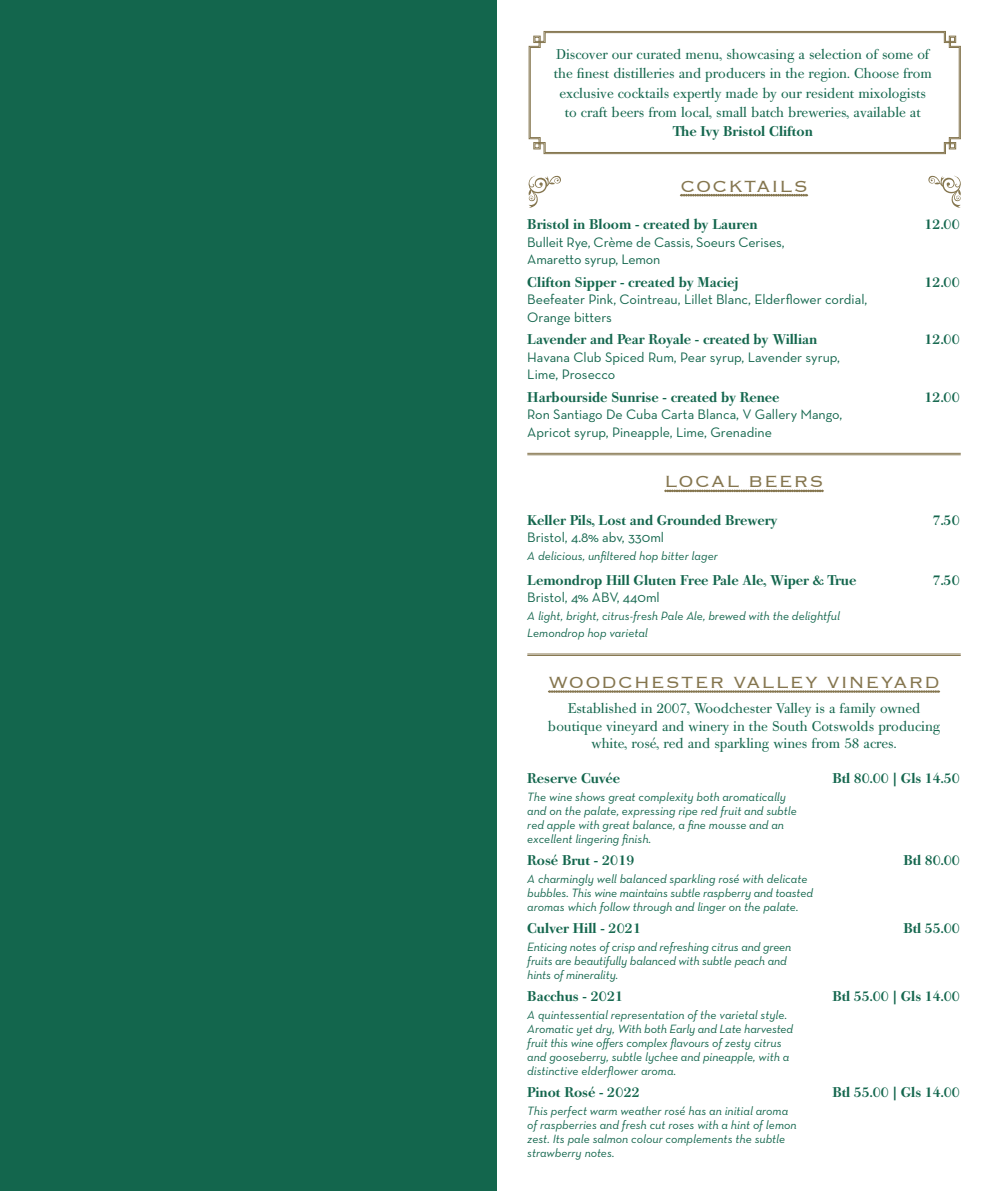
<style>
.page{position:relative;width:993px;height:1191px;background:#fff}
.page>*{position:absolute;margin:0;border:0;box-sizing:border-box;transform-origin:0 0}
.t1{font:300 21px "Copperplate";letter-spacing:.05em;color:#85764f}
.t2{font:500 14px "Bodoni Old Face BE";color:#13664d}
.t3{font:14px/19.2px "Bodoni Old Face BE";color:#13664d;text-align:center}
.t4{font:14px/17.5px "Neutra Text";color:#13664d}
.t5{font:italic 12.25px/14px "Neutra Text";color:#13664d}
</style>
<div class="page">
<div style="left:0;top:0;width:496px;height:1191px;background:#13664d"></div>
<svg style="left:680px;top:194px;width:127px;height:2px"></svg>
<svg style="left:664px;top:490px;width:159px;height:2px"></svg>
<svg style="left:528px;top:175px;width:32px;height:33px"></svg>
<svg style="left:928px;top:175px;width:32px;height:33px"></svg>
<svg style="left:528px;top:31px;width:432px;height:123px"></svg>
<svg style="left:530px;top:32px;width:429px;height:121px"></svg>
<svg style="left:548px;top:690px;width:391px;height:2px"></svg>
<hr style="left:527px;top:453px;width:433px;height:1px;background:#85764f">
<hr style="left:527px;top:454px;width:433px;height:1px;background:#85764f">
<hr style="left:527px;top:653px;width:433px;height:1px;background:#85764f">
<hr style="left:527px;top:655px;width:433px;height:1px;background:#85764f">
<p class="t3" style="left:553px;top:45px;width:379px">Discover our curated menu, showcasing a selection of some of the finest distilleries and producers in the region. Choose from exclusive cocktails expertly made by our resident mixologists to craft beers from local, small batch breweries, available at</p>
<p class="t2" style="left:672px;top:123px;width:142px">The Ivy Bristol Clifton</p>
<h1 class="t1" style="left:680px;top:172px;width:129px">COCKTAILS</h1>
<p class="t2" style="left:527px;top:216px;width:232px">Bristol in Bloom - created by Lauren</p>
<p class="t2" style="left:924px;top:216px;width:37px">12.00</p>
<p class="t4" style="left:527px;top:233px;width:259px">Bulleit Rye, Crème de Cassis, Soeurs Cerises,<br>Amaretto syrup, Lemon</p>
<p class="t2" style="left:527px;top:273px;width:213px">Clifton Sipper - created by Maciej</p>
<p class="t2" style="left:924px;top:273px;width:37px">12.00</p>
<p class="t4" style="left:527px;top:290px;width:341px">Beefeater Pink, Cointreau, Lillet Blanc, Elderflower cordial,<br>Orange bitters</p>
<p class="t2" style="left:527px;top:331px;width:291px">Lavender and Pear Royale - created by Willian</p>
<p class="t2" style="left:924px;top:331px;width:37px">12.00</p>
<p class="t4" style="left:527px;top:348px;width:314px">Havana Club Spiced Rum, Pear syrup, Lavender syrup,<br>Lime, Prosecco</p>
<p class="t2" style="left:527px;top:388px;width:254px">Harbourside Sunrise - created by Renee</p>
<p class="t2" style="left:924px;top:388px;width:37px">12.00</p>
<p class="t4" style="left:527px;top:405px;width:316px">Ron Santiago De Cuba Carta Blanca, V Gallery Mango,<br>Apricot syrup, Pineapple, Lime, Grenadine</p>
<h1 class="t1" style="left:664px;top:468px;width:160px">LOCAL BEERS</h1>
<p class="t2" style="left:527px;top:511px;width:252px">Keller Pils, Lost and Grounded Brewery</p>
<p class="t2" style="left:932px;top:511px;width:29px">7.50</p>
<p class="t4" style="left:527px;top:528px;width:138px">Bristol, 4.8% abv, 330ml</p>
<p class="t5" style="left:527px;top:548px;width:192px">A delicious, unfiltered hop bitter lager</p>
<p class="t2" style="left:527px;top:571px;width:330px">Lemondrop Hill Gluten Free Pale Ale, Wiper &amp; True</p>
<p class="t2" style="left:932px;top:571px;width:29px">7.50</p>
<p class="t4" style="left:527px;top:588px;width:134px">Bristol, 4% ABV, 440ml</p>
<p class="t5" style="left:527px;top:607px;width:314px;line-height:17.5px">A light, bright, citrus-fresh Pale Ale, brewed with the delightful<br>Lemondrop hop varietal</p>
<h1 class="t1" style="left:548px;top:668px;width:392px">WOODCHESTER VALLEY VINEYARD</h1>
<p class="t3" style="left:547px;top:700px;width:393px;line-height:17.5px">Established in 2007, Woodchester Valley is a family owned boutique vineyard and winery in the South Cotswolds producing white, rosé, red and sparkling wines from 58 acres.</p>
<p class="t2" style="left:527px;top:769px;width:94px">Reserve Cuvée</p>
<p class="t2" style="left:832px;top:769px;width:129px">Btl 80.00 | Gls 14.50</p>
<p class="t5" style="left:527px;top:789px;width:271px">The wine shows great complexity both aromatically and on the palate, expressing ripe red fruit and subtle red apple with great balance, a fine mousse and an excellent lingering finish.</p>
<p class="t2" style="left:527px;top:851px;width:109px">Rosé Brut - 2019</p>
<p class="t2" style="left:903px;top:851px;width:58px">Btl 80.00</p>
<p class="t5" style="left:527px;top:871px;width:287px">A charmingly well balanced sparkling rosé with delicate bubbles. This wine maintains subtle raspberry and toasted aromas which follow through and linger on the palate.</p>
<p class="t2" style="left:527px;top:919px;width:115px">Culver Hill - 2021</p>
<p class="t2" style="left:903px;top:919px;width:58px">Btl 55.00</p>
<p class="t5" style="left:527px;top:939px;width:265px">Enticing notes of crisp and refreshing citrus and green fruits are beautifully balanced with subtle peach and hints of minerality.</p>
<p class="t2" style="left:527px;top:987px;width:97px">Bacchus - 2021</p>
<p class="t2" style="left:832px;top:987px;width:129px">Btl 55.00 | Gls 14.00</p>
<p class="t5" style="left:527px;top:1007px;width:267px">A quintessential representation of the varietal style.<br>Aromatic yet dry, With both Early and Late harvested fruit this wine offers complex flavours of zesty citrus and gooseberry, subtle lychee and pineapple, with a distinctive elderflower aroma.</p>
<p class="t2" style="left:527px;top:1083px;width:114px">Pinot Rosé - 2022</p>
<p class="t2" style="left:832px;top:1083px;width:129px">Btl 55.00 | Gls 14.00</p>
<p class="t5" style="left:527px;top:1103px;width:271px">This perfect warm weather rosé has an initial aroma of raspberries and fresh cut roses with a hint of lemon zest. Its pale salmon colour complements the subtle strawberry notes.</p>
</div>
